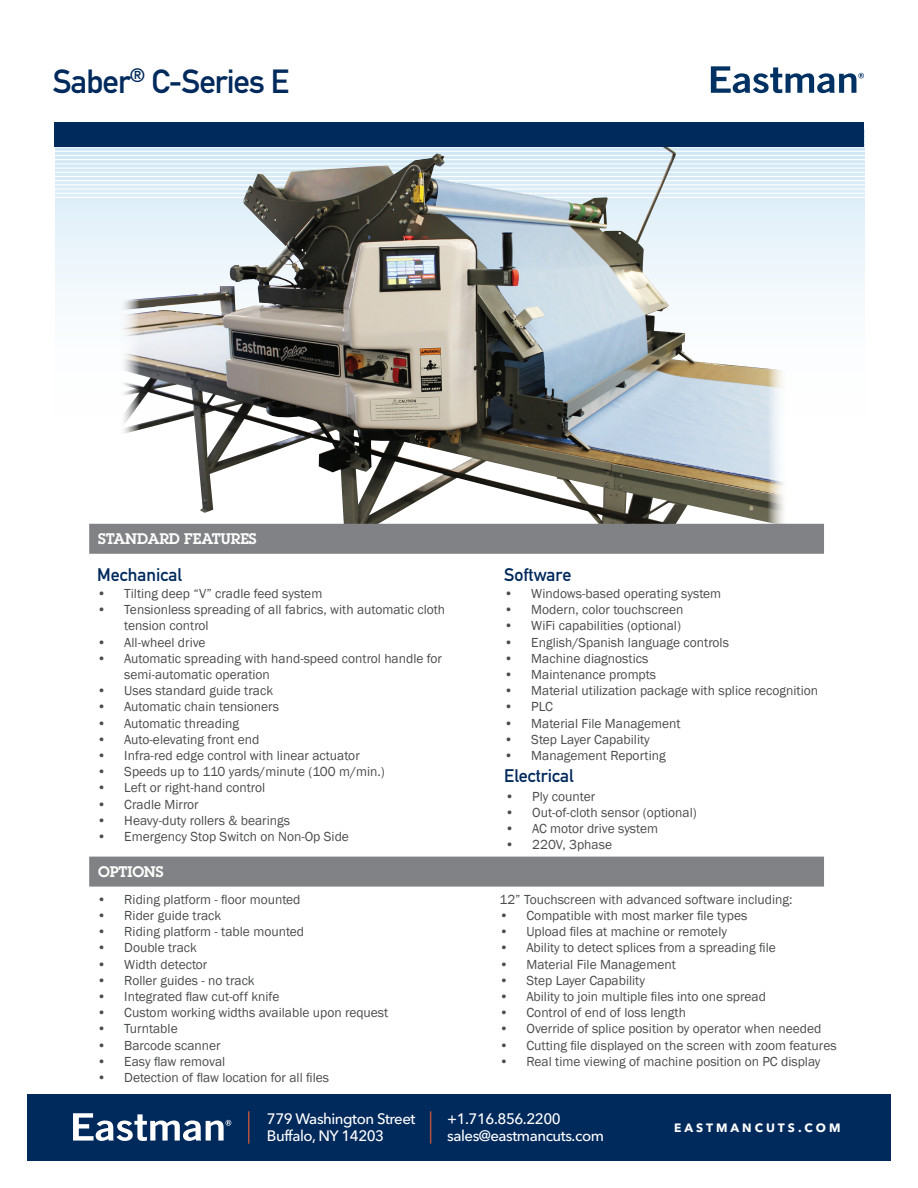
<style>
.page{position:relative;width:918px;height:1188px;background:#fff}
.page>*{position:absolute;margin:0;border:0;box-sizing:border-box;transform-origin:0 0}
.t1{font:33px "DIN Mittelschrift Std";letter-spacing:-.03em;color:#00295c}
.t2{font:18px "DIN Mittelschrift Std";color:#00295c}
.t3{font:500 15px/17px "Avenir Next LT Pro";letter-spacing:-.03em;color:#fff}
.t4{font:600 15px "Lubalin Graph Std";letter-spacing:-.01em;color:#fff}
.t5{font:13.5px/16.2px "Franklin Gothic";color:#4b4c4d}
.t6{font:700 12px "Avenir Next LT Pro";letter-spacing:.25em;color:#fff}
</style>
<div class="page">
<div style="left:56px;top:131px;width:810px;height:392px;background:linear-gradient(to bottom,#daecf7,#fff)"></div>
<hr style="left:27px;top:134px;width:864px;height:1px;background:#fff">
<hr style="left:27px;top:138px;width:864px;height:1px;background:#fff">
<hr style="left:27px;top:142px;width:864px;height:1px;background:#fff">
<hr style="left:27px;top:147px;width:864px;height:1px;background:#fff">
<hr style="left:27px;top:151px;width:864px;height:1px;background:#fff">
<hr style="left:27px;top:155px;width:864px;height:1px;background:#fff">
<hr style="left:27px;top:159px;width:864px;height:1px;background:#fff">
<hr style="left:27px;top:163px;width:864px;height:1px;background:#fff">
<hr style="left:27px;top:168px;width:864px;height:1px;background:#fff">
<hr style="left:27px;top:172px;width:864px;height:1px;background:#fff">
<hr style="left:27px;top:176px;width:864px;height:1px;background:#fff">
<hr style="left:27px;top:180px;width:864px;height:1px;background:#fff">
<hr style="left:27px;top:184px;width:864px;height:1px;background:#fff">
<hr style="left:27px;top:188px;width:864px;height:2px;background:#fff">
<hr style="left:27px;top:193px;width:864px;height:1px;background:#fff">
<hr style="left:27px;top:197px;width:864px;height:1px;background:#fff">
<img style="left:120px;top:147px;width:667px;height:377px">
<div style="left:27px;top:1094px;width:864px;height:67px;background:#00295c"></div>
<hr style="left:430px;top:1111px;width:1px;height:33px;background:#b45240">
<hr style="left:248px;top:1111px;width:1px;height:33px;background:#b45240">
<svg style="left:73px;top:1113px;width:158px;height:28px"></svg>
<svg style="left:711px;top:66px;width:153px;height:27px"></svg>
<div style="left:54px;top:123px;width:810px;height:24px;background:#00295c"></div>
<div style="left:89px;top:524px;width:735px;height:30px;background:#808285"></div>
<div style="left:89px;top:857px;width:735px;height:30px;background:#808285"></div>
<h1 class="t1" style="left:53px;top:62px;width:238px">Saber<sup>®</sup> C-Series E</h1>
<p class="t4" style="left:98px;top:529px;width:160px">STANDARD FEATURES</p>
<h2 class="t2" style="left:97px;top:564px;width:86px">Mechanical</h2>
<p class="t5" style="left:97px;top:586px;width:227px">• Tilting deep “V” cradle feed system</p>
<p class="t5" style="left:124px;top:602px;width:322px;text-indent:-27px">• Tensionless spreading of all fabrics, with automatic cloth tension control</p>
<p class="t5" style="left:97px;top:634px;width:110px">• All-wheel drive</p>
<p class="t5" style="left:124px;top:651px;width:319px;text-indent:-27px">• Automatic spreading with hand-speed control handle for semi-automatic operation</p>
<p class="t5" style="left:97px;top:683px;width:177px">• Uses standard guide track</p>
<p class="t5" style="left:97px;top:699px;width:183px">• Automatic chain tensioners</p>
<p class="t5" style="left:97px;top:715px;width:143px">• Automatic threading</p>
<p class="t5" style="left:97px;top:732px;width:163px">• Auto-elevating front end</p>
<p class="t5" style="left:97px;top:748px;width:264px">• Infra-red edge control with linear actuator</p>
<p class="t5" style="left:97px;top:764px;width:289px">• Speeds up to 110 yards/minute (100 m/min.)</p>
<p class="t5" style="left:97px;top:780px;width:169px">• Left or right-hand control</p>
<p class="t5" style="left:97px;top:796px;width:103px">• Cradle Mirror</p>
<p class="t5" style="left:97px;top:813px;width:194px">• Heavy-duty rollers &amp; bearings</p>
<p class="t5" style="left:97px;top:829px;width:253px">• Emergency Stop Switch on Non-Op Side</p>
<p class="t4" style="left:98px;top:862px;width:67px">OPTIONS</p>
<p class="t5" style="left:97px;top:891px;width:205px">• Riding platform - floor mounted</p>
<p class="t5" style="left:97px;top:908px;width:126px">• Rider guide track</p>
<p class="t5" style="left:97px;top:924px;width:208px">• Riding platform - table mounted</p>
<p class="t5" style="left:97px;top:940px;width:101px">• Double track</p>
<p class="t5" style="left:97px;top:956px;width:112px">• Width detector</p>
<p class="t5" style="left:97px;top:972px;width:159px">• Roller guides - no track</p>
<p class="t5" style="left:97px;top:989px;width:184px">• Integrated flaw cut-off knife</p>
<p class="t5" style="left:97px;top:1005px;width:293px">• Custom working widths available upon request</p>
<p class="t5" style="left:97px;top:1021px;width:82px">• Turntable</p>
<p class="t5" style="left:97px;top:1037px;width:125px">• Barcode scanner</p>
<p class="t5" style="left:97px;top:1053px;width:129px">• Easy flaw removal</p>
<p class="t5" style="left:97px;top:1070px;width:233px">• Detection of flaw location for all files</p>
<h2 class="t2" style="left:504px;top:564px;width:69px">Software</h2>
<p class="t5" style="left:504px;top:586px;width:218px">• Windows-based operating system</p>
<p class="t5" style="left:504px;top:602px;width:181px">• Modern, color touchscreen</p>
<p class="t5" style="left:504px;top:618px;width:178px">• WiFi capabilities (optional)</p>
<p class="t5" style="left:504px;top:634px;width:226px">• English/Spanish language controls</p>
<p class="t5" style="left:504px;top:651px;width:146px">• Machine diagnostics</p>
<p class="t5" style="left:504px;top:667px;width:153px">• Maintenance prompts</p>
<p class="t5" style="left:504px;top:683px;width:315px">• Material utilization package with splice recognition</p>
<p class="t5" style="left:504px;top:699px;width:50px">• PLC</p>
<p class="t5" style="left:504px;top:715px;width:178px">• Material File Management</p>
<p class="t5" style="left:504px;top:732px;width:147px">• Step Layer Capability</p>
<p class="t5" style="left:504px;top:748px;width:163px">• Management Reporting</p>
<p class="t5" style="left:505px;top:788px;width:91px">• Ply counter</p>
<p class="t5" style="left:505px;top:804px;width:193px">• Out-of-cloth sensor (optional)</p>
<p class="t5" style="left:505px;top:821px;width:154px">• AC motor drive system</p>
<p class="t5" style="left:505px;top:837px;width:108px">• 220V, 3phase</p>
<h2 class="t2" style="left:504px;top:765px;width:71px">Electrical</h2>
<p class="t5" style="left:499px;top:891px;width:295px">12” Touchscreen with advanced software including:</p>
<p class="t5" style="left:499px;top:908px;width:249px">• Compatible with most marker file types</p>
<p class="t5" style="left:499px;top:924px;width:229px">• Upload files at machine or remotely</p>
<p class="t5" style="left:499px;top:940px;width:278px">• Ability to detect splices from a spreading file</p>
<p class="t5" style="left:499px;top:956px;width:178px">• Material File Management</p>
<p class="t5" style="left:499px;top:972px;width:147px">• Step Layer Capability</p>
<p class="t5" style="left:499px;top:989px;width:268px">• Ability to join multiple files into one spread</p>
<p class="t5" style="left:499px;top:1005px;width:188px">• Control of end of loss length</p>
<p class="t5" style="left:499px;top:1021px;width:324px">• Override of splice position by operator when needed</p>
<p class="t5" style="left:499px;top:1037px;width:339px">• Cutting file displayed on the screen with zoom features</p>
<p class="t5" style="left:499px;top:1053px;width:323px">• Real time viewing of machine position on PC display</p>
<p class="t3" style="left:267px;top:1110px;width:150px">779 Washington Street<br>Buffalo, NY 14203</p>
<p class="t3" style="left:447px;top:1110px;width:158px">+1.716.856.2200 sales@eastmancuts.com</p>
<p class="t6" style="left:674px;top:1121px;width:168px">EASTMANCUTS.COM</p>
</div>
